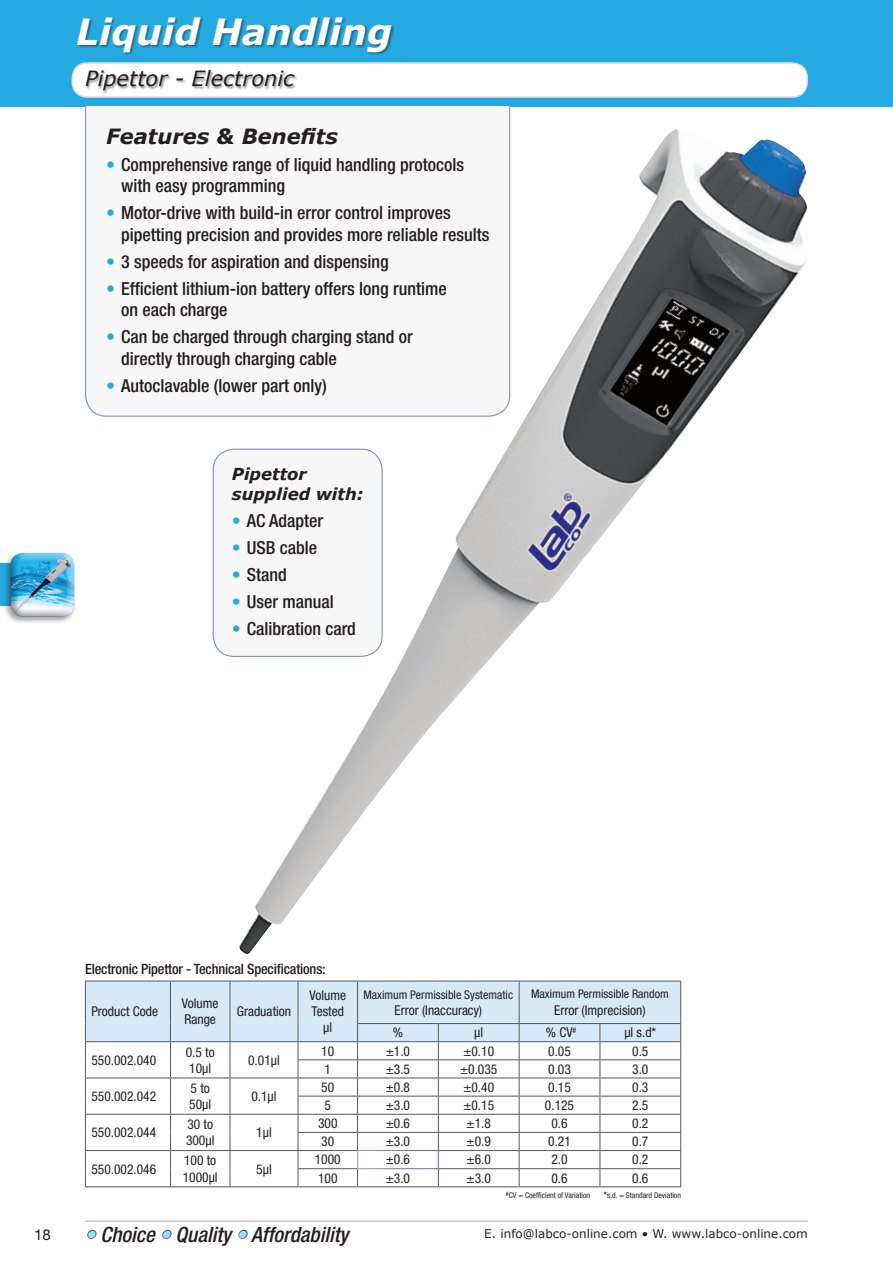
<style>
.page{position:relative;width:893px;height:1263px;background:#fff}
.page>*{position:absolute;margin:0;border:0;box-sizing:border-box;transform-origin:0 0}
.t1{font:italic 700 36px "Verdana";color:#fff}
.t2{font:italic 500 condensed 21px "Helvetica Neue LT Std";color:#231f20}
.t3{font:italic 21px "Verdana";color:#231f20}
.t4{font:italic 700 21px "Verdana";color:#231f20}
.t5{font:500 condensed 18px "Helvetica Neue LT Std";color:#231f20}
.t6{font:italic 700 16.5px "Verdana";color:#231f20}
.t7{font:15px "Helvetica Neue LT Std";color:#231f20}
.t8{font:500 condensed 14.25px "Helvetica Neue LT Std";letter-spacing:-.01em;color:#231f20}
.t9{font:condensed 13.5px "Helvetica Neue LT Std";color:#231f20}
.t10{font:condensed 12px "Helvetica Neue LT Std";color:#231f20}
.t11{font:12px "Verdana";color:#231f20}
.t12{font:condensed 7.8px "Helvetica Neue LT Std";color:#231f20}
.s1{color:#24aae1}
.s2{font-size:10.5px}
.s3{color:#9cdcf8}
</style>
<div class="page">
<div style="left:0;top:0;width:893px;height:106px;background:#24aae1"></div>
<div style="left:77px;top:17px;width:318px;height:38px;background:#231f20;opacity:.5"></div>
<div style="left:72px;top:63px;width:735px;height:34px;background:#fff;border-radius:15px"></div>
<div style="left:72px;top:62px;width:736px;height:36px;border:2px solid #e1dee5;border-radius:15px"></div>
<hr style="left:85px;top:1220px;width:723px;height:2px;background:#c8c2cf">
<div style="left:87px;top:1230px;width:10px;height:9px;border:2px solid #253f8e;border-radius:4px"></div>
<div style="left:162px;top:1230px;width:10px;height:9px;border:2px solid #253f8e;border-radius:4px"></div>
<div style="left:238px;top:1230px;width:10px;height:9px;border:2px solid #253f8e;border-radius:4px"></div>
<div style="left:0;top:563px;width:64px;height:43px;background:#24aae1"></div>
<div style="left:3px;top:551px;width:73px;height:73px;background:#231f20;opacity:.4"></div>
<div style="left:8px;top:552px;width:68px;height:67px;background:#231f20;opacity:.75"></div>
<img style="left:238px;top:129px;width:569px;height:825px">
<hr style="left:298px;top:1186px;width:60px;height:1px;background:#57585a">
<hr style="left:358px;top:1186px;width:80px;height:1px;background:#57585a">
<hr style="left:438px;top:1186px;width:81px;height:1px;background:#57585a">
<hr style="left:519px;top:1186px;width:81px;height:1px;background:#57585a">
<hr style="left:600px;top:1186px;width:81px;height:1px;background:#57585a">
<hr style="left:230px;top:1186px;width:68px;height:1px;background:#57585a">
<hr style="left:85px;top:1186px;width:85px;height:1px;background:#57585a">
<hr style="left:170px;top:1186px;width:60px;height:1px;background:#57585a">
<svg style="left:85px;top:981px;width:596px;height:205px"></svg>
<hr style="left:357px;top:1168px;width:82px;height:1px;background:#fff">
<svg style="left:85px;top:106px;width:425px;height:311px"></svg>
<div style="left:213px;top:449px;width:169px;height:207px;background:#f7f7f8;border-radius:21px"></div>
<div style="left:213px;top:449px;width:170px;height:208px;border:1px solid #8790ab;border-radius:21px"></div>
<div style="left:86px;top:70px;width:212px;height:24px;background:#231f20;opacity:.5"></div>
<h1 class="t1" style="left:76px;top:9px;width:318px">Liquid Handling</h1>
<p class="t3" style="left:85px;top:65px;width:211px">Pipettor - Electronic</p>
<p class="t4" style="left:106px;top:123px;width:233px">Features &amp; Benefits</p>
<p class="t5" style="left:106px;top:153px;width:359px"><span class="s1">•</span> Comprehensive range of liquid handling protocols</p>
<p class="t5" style="left:121px;top:175px;width:165px">with easy programming</p>
<p class="t5" style="left:106px;top:202px;width:346px"><span class="s1">•</span> Motor-drive with build-in error control improves</p>
<p class="t5" style="left:121px;top:224px;width:370px">pipetting precision and provides more reliable results</p>
<p class="t5" style="left:106px;top:251px;width:284px"><span class="s1">•</span> 3 speeds for aspiration and dispensing</p>
<p class="t5" style="left:106px;top:278px;width:342px"><span class="s1">•</span> Efficient lithium-ion battery offers long runtime</p>
<p class="t5" style="left:121px;top:299px;width:108px">on each charge</p>
<p class="t5" style="left:106px;top:326px;width:308px"><span class="s1">•</span> Can be charged through charging stand or</p>
<p class="t5" style="left:121px;top:348px;width:217px">directly through charging cable</p>
<p class="t5" style="left:106px;top:375px;width:222px"><span class="s1">•</span> Autoclavable (lower part only)</p>
<p class="t6" style="left:232px;top:463px;width:76px">Pipettor</p>
<p class="t6" style="left:232px;top:483px;width:133px">supplied with:</p>
<p class="t5" style="left:232px;top:509px;width:93px"><span class="s1">•</span> AC Adapter</p>
<p class="t5" style="left:232px;top:536px;width:87px"><span class="s1">•</span> USB cable</p>
<p class="t5" style="left:232px;top:563px;width:56px"><span class="s1">•</span> Stand</p>
<p class="t5" style="left:232px;top:590px;width:103px"><span class="s1">•</span> User manual</p>
<p class="t5" style="left:232px;top:617px;width:125px"><span class="s1">•</span> Calibration card</p>
<p class="t8" style="left:85px;top:960px;width:242px">Electronic Pipettor - Technical Specifications:</p>
<p class="t9" style="left:91px;top:1003px;width:68px">Product Code</p>
<p class="t9" style="left:309px;top:987px;width:38px">Volume</p>
<p class="t9" style="left:312px;top:1003px;width:34px">Tested</p>
<p class="t9" style="left:323px;top:1020px;width:11px">μl</p>
<p class="t9" style="left:182px;top:995px;width:38px">Volume</p>
<p class="t9" style="left:184px;top:1012px;width:33px">Range</p>
<p class="t9" style="left:237px;top:1003px;width:56px">Graduation</p>
<p class="t10" style="left:363px;top:988px;width:151px">Maximum Permissible Systematic</p>
<p class="t9" style="left:394px;top:1002px;width:89px">Error (Inaccuracy)</p>
<p class="t10" style="left:531px;top:987px;width:139px">Maximum Permissible Random</p>
<p class="t9" style="left:554px;top:1002px;width:93px">Error (Imprecision)</p>
<p class="t9" style="left:393px;top:1025px;width:12px">%</p>
<p class="t9" style="left:474px;top:1025px;width:11px">μl</p>
<p class="t9" style="left:546px;top:1025px;width:32px">% CV<sup>#</sup></p>
<p class="t9" style="left:624px;top:1025px;width:33px">μl s.d*</p>
<p class="t9" style="left:91px;top:1052px;width:66px">550.002.040</p>
<p class="t9" style="left:186px;top:1044px;width:30px">0.5 to</p>
<p class="t9" style="left:189px;top:1060px;width:23px">10μl</p>
<p class="t9" style="left:248px;top:1052px;width:33px">0.01μl</p>
<p class="t9" style="left:321px;top:1043px;width:14px">10</p>
<p class="t9" style="left:386px;top:1043px;width:26px">±1.0</p>
<p class="t9" style="left:463px;top:1043px;width:32px">±0.10</p>
<p class="t9" style="left:548px;top:1043px;width:24px">0.05</p>
<p class="t9" style="left:632px;top:1043px;width:18px">0.5</p>
<p class="t9" style="left:325px;top:1061px;width:8px">1</p>
<p class="t9" style="left:386px;top:1061px;width:26px">±3.5</p>
<p class="t9" style="left:460px;top:1061px;width:39px">±0.035</p>
<p class="t9" style="left:548px;top:1061px;width:24px">0.03</p>
<p class="t9" style="left:632px;top:1061px;width:18px">3.0</p>
<p class="t9" style="left:91px;top:1088px;width:66px">550.002.042</p>
<p class="t9" style="left:191px;top:1080px;width:21px">5 to</p>
<p class="t9" style="left:189px;top:1096px;width:23px">50μl</p>
<p class="t9" style="left:251px;top:1088px;width:27px">0.1μl</p>
<p class="t9" style="left:321px;top:1079px;width:14px">50</p>
<p class="t9" style="left:386px;top:1079px;width:26px">±0.8</p>
<p class="t9" style="left:463px;top:1079px;width:32px">±0.40</p>
<p class="t9" style="left:548px;top:1079px;width:24px">0.15</p>
<p class="t9" style="left:632px;top:1079px;width:18px">0.3</p>
<p class="t9" style="left:325px;top:1097px;width:8px">5</p>
<p class="t9" style="left:386px;top:1097px;width:26px">±3.0</p>
<p class="t9" style="left:463px;top:1097px;width:32px">±0.15</p>
<p class="t9" style="left:545px;top:1097px;width:31px">0.125</p>
<p class="t9" style="left:632px;top:1097px;width:18px">2.5</p>
<p class="t9" style="left:91px;top:1125px;width:66px">550.002.044</p>
<p class="t9" style="left:187px;top:1116px;width:27px">30 to</p>
<p class="t9" style="left:186px;top:1133px;width:30px">300μl</p>
<p class="t9" style="left:256px;top:1125px;width:17px">1μl</p>
<p class="t9" style="left:318px;top:1115px;width:21px">300</p>
<p class="t9" style="left:386px;top:1115px;width:26px">±0.6</p>
<p class="t9" style="left:467px;top:1115px;width:26px">±1.8</p>
<p class="t9" style="left:551px;top:1115px;width:18px">0.6</p>
<p class="t9" style="left:632px;top:1115px;width:18px">0.2</p>
<p class="t9" style="left:321px;top:1134px;width:14px">30</p>
<p class="t9" style="left:386px;top:1134px;width:26px">±3.0</p>
<p class="t9" style="left:467px;top:1134px;width:26px">±0.9</p>
<p class="t9" style="left:548px;top:1134px;width:24px">0.21</p>
<p class="t9" style="left:632px;top:1134px;width:18px">0.7</p>
<p class="t9" style="left:91px;top:1161px;width:66px">550.002.046</p>
<p class="t9" style="left:184px;top:1153px;width:34px">100 to</p>
<p class="t9" style="left:183px;top:1169px;width:36px">1000μl</p>
<p class="t9" style="left:256px;top:1161px;width:17px">5μl</p>
<p class="t9" style="left:315px;top:1152px;width:27px">1000</p>
<p class="t9" style="left:386px;top:1152px;width:26px">±0.6</p>
<p class="t9" style="left:467px;top:1152px;width:26px">±6.0</p>
<p class="t9" style="left:551px;top:1152px;width:18px">2.0</p>
<p class="t9" style="left:632px;top:1152px;width:18px">0.2</p>
<p class="t9" style="left:318px;top:1170px;width:21px">100</p>
<p class="t9" style="left:386px;top:1170px;width:26px">±3.0</p>
<p class="t9" style="left:467px;top:1170px;width:26px">±3.0</p>
<p class="t9" style="left:551px;top:1170px;width:18px">0.6</p>
<p class="t9" style="left:632px;top:1170px;width:18px">0.6</p>
<p class="t12" style="left:506px;top:1190px;width:86px"><sup>#</sup>CV = Coefficient of Variation</p>
<p class="t12" style="left:603px;top:1190px;width:79px"><span class="s2">*</span>s.d. = Standard Deviation</p>
<p class="t7" style="left:34px;top:1225px;width:18px">18</p>
<p class="t2" style="left:85px;top:1222px;width:265px"><span class="s3">•</span> Choice <span class="s3">•</span> Quality <span class="s3">•</span> Affordability</p>
<p class="t11" style="left:484px;top:1226px;width:325px">E. info@labco-online.com • W. www.labco-online.com</p>
</div>
